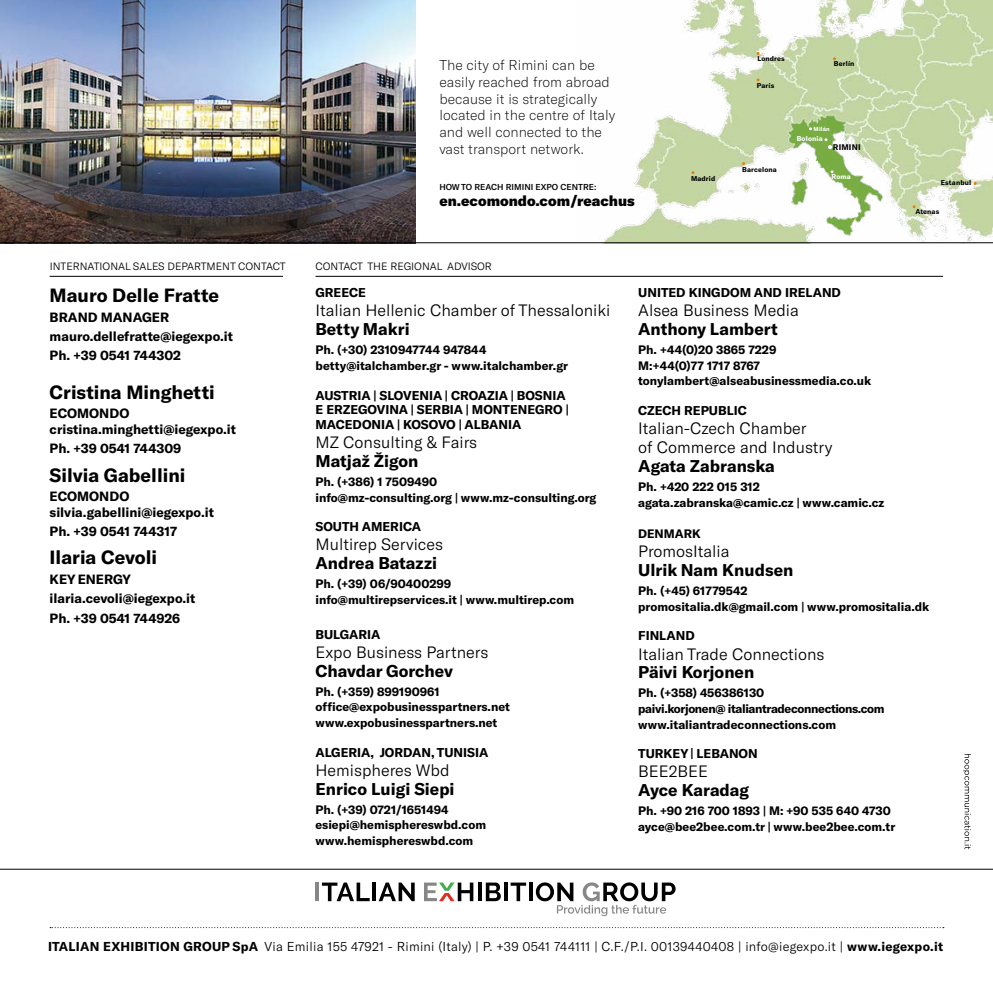
<style>
.page{position:relative;width:993px;height:993px;background:#fff}
.page>*{position:absolute;margin:0;border:0;box-sizing:border-box;transform-origin:0 0}
.t1{font:700 18.9px "GT America";color:#000}
.t2{font:700 16.8px "GT America";color:#000}
.t3{font:300 16.28px/19.1px "GT America";color:#000}
.t4{font:900 14.53px "GT America";color:#000}
.t5{font:100 14px/16.8px "GT America";color:#000}
.t6{font:700 13.3px/19.4px "GT America";color:#000}
.t7{font:300 12.78px "GT America";letter-spacing:.02em;color:#000}
.t8{font:700 12.6px/14.7px "GT America";color:#000}
.t9{font:700 12.08px/15.6px "GT America";color:#000}
.t10{font:300 10.5px "GT America";color:#000}
.t11{font:500 8.58px "GT America";color:#000}
.t12{font:700 8.05px "GT America";letter-spacing:.02em;color:#000}
.t13{font:700 7px "GT America";letter-spacing:.02em;color:#000}
.t14{font:700 7px "GT America";letter-spacing:.02em;color:#fff}
.t15{font:700 5.77px "GT America";letter-spacing:.02em;color:#fff}
.s1{font-weight:700}
</style>
<div class="page">
<img style="left:0;top:0;width:415px;height:242px">
<hr style="left:315px;top:882px;width:4px;height:18px;background:#878787">
<svg style="left:322px;top:882px;width:47px;height:18px"></svg>
<hr style="left:372px;top:882px;width:4px;height:18px;background:#000">
<svg style="left:379px;top:882px;width:35px;height:18px"></svg>
<svg style="left:478px;top:882px;width:3px;height:18px"></svg>
<svg style="left:485px;top:882px;width:15px;height:18px"></svg>
<hr style="left:504px;top:882px;width:3px;height:18px;background:#000">
<svg style="left:510px;top:882px;width:16px;height:18px"></svg>
<svg style="left:529px;top:882px;width:3px;height:18px"></svg>
<svg style="left:424px;top:882px;width:49px;height:18px"></svg>
<svg style="left:535px;top:882px;width:140px;height:33px"></svg>
<hr style="left:50px;top:276px;width:233px;height:1px;background:#000">
<hr style="left:315px;top:276px;width:627px;height:1px;background:#000">
<hr style="left:0;top:868px;width:992px;height:1px;background:#000">
<img style="left:603px;top:0;width:389px;height:242px">
<svg style="left:824px;top:138px;width:8px;height:11px"></svg>
<hr style="left:0;top:242px;width:992px;height:1px;background:#000">
<svg style="left:963px;top:754px;width:7px;height:95px"></svg>
<p class="t5" style="left:439px;top:57px;width:177px">The city of Rimini can be easily reached from abroad because it is strategically located in the centre of Italy and well connected to the vast transport network.</p>
<p class="t11" style="left:439px;top:182px;width:158px">HOW TO REACH RIMINI EXPO CENTRE:</p>
<p class="t4" style="left:439px;top:191px;width:197px">en.ecomondo.com/reachus</p>
<p class="t13" style="left:690px;top:174px;width:26px">Madrid</p>
<p class="t13" style="left:757px;top:54px;width:29px">Londres</p>
<p class="t13" style="left:756px;top:81px;width:19px">París</p>
<p class="t13" style="left:833px;top:59px;width:22px">Berlín</p>
<p class="t13" style="left:742px;top:165px;width:36px">Barcelona</p>
<p class="t15" style="left:813px;top:125px;width:18px">Milán</p>
<p class="t14" style="left:796px;top:134px;width:27px">Bolonia</p>
<p class="t12" style="left:832px;top:142px;width:29px">RIMINI</p>
<p class="t14" style="left:831px;top:172px;width:21px">Roma</p>
<p class="t13" style="left:940px;top:178px;width:32px">Estanbul</p>
<p class="t13" style="left:915px;top:207px;width:25px">Atenas</p>
<p class="t10" style="left:50px;top:260px;width:237px">INTERNATIONAL SALES DEPARTMENT CONTACT</p>
<p class="t10" style="left:315px;top:260px;width:178px">CONTACT THE REGIONAL ADVISOR</p>
<h1 class="t1" style="left:50px;top:283px;width:171px">Mauro Delle Fratte</h1>
<p class="t6" style="left:50px;top:307px;width:185px">BRAND MANAGER mauro.dellefratte@iegexpo.it<br>Ph. +39 0541 744302</p>
<h1 class="t1" style="left:50px;top:380px;width:166px">Cristina Minghetti</h1>
<p class="t6" style="left:50px;top:405px;width:188px;line-height:15.8px">ECOMONDO cristina.minghetti@iegexpo.it</p>
<p class="t6" style="left:50px;top:438px;width:133px">Ph. +39 0541 744309</p>
<h1 class="t1" style="left:50px;top:463px;width:137px">Silvia Gabellini</h1>
<p class="t6" style="left:50px;top:488px;width:166px;line-height:15.8px">ECOMONDO silvia.gabellini@iegexpo.it</p>
<p class="t6" style="left:50px;top:521px;width:129px">Ph. +39 0541 744317</p>
<h1 class="t1" style="left:50px;top:545px;width:109px">Ilaria Cevoli</h1>
<p class="t6" style="left:50px;top:569px;width:147px">KEY ENERGY ilaria.cevoli@iegexpo.it<br>Ph. +39 0541 744926</p>
<p class="t8" style="left:315px;top:285px;width:52px">GREECE</p>
<h3 class="t3" style="left:315px;top:301px;width:296px">Italian Hellenic Chamber of Thessaloniki</h3>
<h2 class="t2" style="left:315px;top:319px;width:96px">Betty Makri</h2>
<p class="t9" style="left:315px;top:342px;width:254px">Ph. (+30) 2310947744 947844 betty@italchamber.gr - www.italchamber.gr</p>
<p class="t8" style="left:315px;top:387px;width:255px">AUSTRIA | SLOVENIA | CROAZIA | BOSNIA<br>E ERZEGOVINA | SERBIA | MONTENEGRO |<br>MACEDONIA | KOSOVO | ALBANIA</p>
<h3 class="t3" style="left:315px;top:432px;width:163px">MZ Consulting &amp; Fairs</h3>
<h2 class="t2" style="left:315px;top:450px;width:104px">Matjaž Žigon</h2>
<p class="t9" style="left:315px;top:473px;width:282px">Ph. (+386) 1 7509490<br>info@mz-consulting.org | www.mz-consulting.org</p>
<p class="t8" style="left:315px;top:519px;width:107px">SOUTH AMERICA</p>
<h3 class="t3" style="left:315px;top:535px;width:129px">Multirep Services</h3>
<h2 class="t2" style="left:315px;top:552px;width:123px">Andrea Batazzi</h2>
<p class="t9" style="left:315px;top:576px;width:260px">Ph. (+39) 06/90400299 info@multirepservices.it | www.multirep.com</p>
<p class="t8" style="left:315px;top:626px;width:66px">BULGARIA</p>
<h3 class="t3" style="left:315px;top:642px;width:174px">Expo Business Partners</h3>
<h2 class="t2" style="left:315px;top:660px;width:139px">Chavdar Gorchev</h2>
<p class="t9" style="left:315px;top:683px;width:196px">Ph. (+359) 899190961 office@expobusinesspartners.net www.expobusinesspartners.net</p>
<p class="t8" style="left:315px;top:744px;width:174px">ALGERIA, JORDAN, TUNISIA</p>
<h3 class="t3" style="left:315px;top:760px;width:135px">Hemispheres Wbd</h3>
<h2 class="t2" style="left:315px;top:777px;width:141px">Enrico Luigi Siepi</h2>
<p class="t9" style="left:315px;top:801px;width:172px">Ph. (+39) 0721/1651494 esiepi@hemisphereswbd.com www.hemisphereswbd.com</p>
<p class="t8" style="left:638px;top:285px;width:204px">UNITED KINGDOM AND IRELAND</p>
<h3 class="t3" style="left:638px;top:301px;width:162px">Alsea Business Media</h3>
<h2 class="t2" style="left:638px;top:319px;width:141px">Anthony Lambert</h2>
<p class="t9" style="left:638px;top:342px;width:234px">Ph. +44(0)20 3865 7229<br>M:+44(0)77 1717 8767 tonylambert@alseabusinessmedia.co.uk</p>
<p class="t8" style="left:638px;top:403px;width:110px">CZECH REPUBLIC</p>
<h3 class="t3" style="left:638px;top:419px;width:196px">Italian-Czech Chamber<br>of Commerce and Industry</h3>
<h2 class="t2" style="left:638px;top:455px;width:138px">Agata Zabranska</h2>
<p class="t9" style="left:638px;top:479px;width:247px">Ph. +420 222 015 312 agata.zabranska@camic.cz | www.camic.cz</p>
<p class="t9" style="left:638px;top:525px;width:64px">DENMARK</p>
<h3 class="t3" style="left:638px;top:541px;width:93px">PromosItalia</h3>
<h2 class="t2" style="left:638px;top:559px;width:156px">Ulrik Nam Knudsen</h2>
<p class="t9" style="left:638px;top:582px;width:292px">Ph. (+45) 61779542<br>promositalia.dk@gmail.com | www.promositalia.dk</p>
<p class="t8" style="left:638px;top:628px;width:58px">FINLAND</p>
<h3 class="t3" style="left:638px;top:644px;width:188px">Italian Trade Connections</h3>
<h2 class="t2" style="left:638px;top:661px;width:117px">Päivi Korjonen</h2>
<p class="t9" style="left:638px;top:685px;width:248px">Ph. (+358) 456386130<br>paivi.korjonen@ italiantradeconnections.com www.italiantradeconnections.com</p>
<p class="t8" style="left:638px;top:746px;width:121px">TURKEY | LEBANON</p>
<h3 class="t3" style="left:638px;top:761px;width:71px">BEE2BEE</h3>
<h2 class="t2" style="left:638px;top:779px;width:112px">Ayce Karadag</h2>
<p class="t9" style="left:638px;top:802px;width:258px">Ph. +90 216 700 1893 | M: +90 535 640 4730 ayce@bee2bee.com.tr | www.bee2bee.com.tr</p>
<p class="t7" style="left:48px;top:938px;width:896px"><span class="s1">ITALIAN EXHIBITION GROUP SpA</span> Via Emilia 155 47921 - Rimini (Italy) | P. +39 0541 744111 | C.F./P.I. 00139440408 | info@iegexpo.it | <span class="s1">www.iegexpo.it</span></p>
</div>
